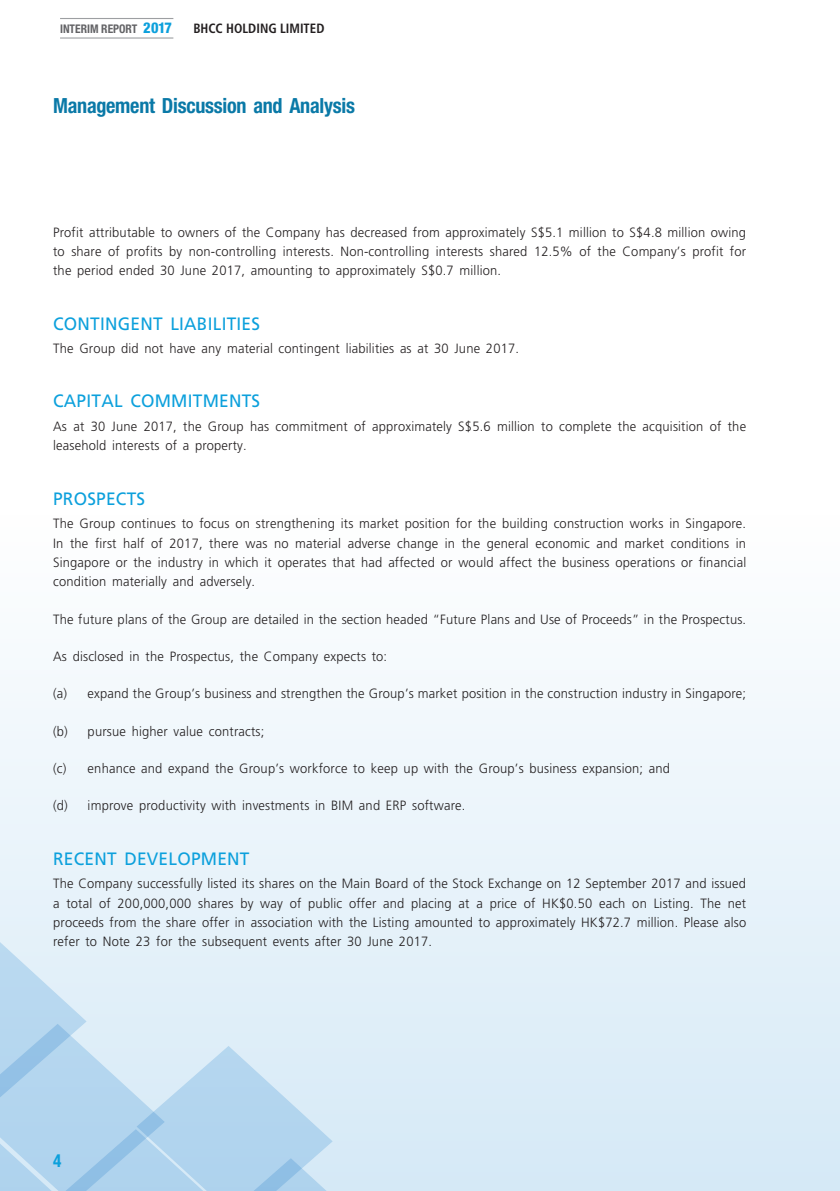
<style>
.page{position:relative;width:840px;height:1191px;background:#fff}
.page>*{position:absolute;margin:0;border:0;box-sizing:border-box;transform-origin:0 0}
.t1{font:700 condensed 20.8px "Helvetica Neue LT Std";letter-spacing:-.015em;color:#0a79a7;scale:.96 1}
.t2{font:17.8px "Frutiger LT Std";letter-spacing:.015em;color:#0ca0dc;scale:.96 1}
.t3{font:700 condensed 17.8px "Helvetica Neue LT Std";color:#0ca0dc;scale:.96 1}
.t4{font:300 13.4px/19.4px "Frutiger LT Std";letter-spacing:.015em;color:#231f20;text-align:justify;scale:.96 1}
.t5{font:700 condensed 13.4px "Frutiger LT Std";color:#231f20;scale:.96 1}
.t6{font:700 condensed 12px "Helvetica Neue LT Std";color:#636366;scale:.96 1}
.s1{font-weight:800;font-size:15px;color:#0ca0dc}
</style>
<div class="page">
<div style="left:0;top:441px;width:839px;height:750px;background:linear-gradient(to bottom,#fff,#d5e9f6)"></div>
<svg style="left:0;top:906px;width:378px;height:285px;background:#cce3f4"></svg>
<hr style="left:60px;top:18px;width:113px;height:1px;background:#9d9fa2">
<hr style="left:60px;top:37px;width:113px;height:2px;background:#9d9fa2">
<p class="t6" style="left:60px;top:22px;width:118px">INTERIM REPORT <span class="s1">2017</span></p>
<p class="t5" style="left:193px;top:20px;width:138px">BHCC HOLDING LIMITED</p>
<p class="t1" style="left:53px;top:93px;width:316px">Management Discussion and Analysis</p>
<p class="t4" style="left:53px;top:222px;width:723px">Profit attributable to owners of the Company has decreased from approximately S$5.1 million to S$4.8 million owing to share of profits by non-controlling interests. Non-controlling interests shared 12.5% of the Company’s profit for the period ended 30 June 2017, amounting to approximately S$0.7 million.</p>
<p class="t2" style="left:53px;top:313px;width:217px">CONTINGENT LIABILITIES</p>
<p class="t4" style="left:53px;top:339px;width:486px">The Group did not have any material contingent liabilities as at 30 June 2017.</p>
<p class="t2" style="left:53px;top:391px;width:217px">CAPITAL COMMITMENTS</p>
<p class="t4" style="left:53px;top:417px;width:723px">As at 30 June 2017, the Group has commitment of approximately S$5.6 million to complete the acquisition of the leasehold interests of a property.</p>
<p class="t2" style="left:53px;top:488px;width:97px">PROSPECTS</p>
<p class="t4" style="left:53px;top:514px;width:723px">The Group continues to focus on strengthening its market position for the building construction works in Singapore.<br>In the first half of 2017, there was no material adverse change in the general economic and market conditions in Singapore or the industry in which it operates that had affected or would affect the business operations or financial condition materially and adversely.</p>
<p class="t4" style="left:53px;top:609px;width:723px">The future plans of the Group are detailed in the section headed “Future Plans and Use of Proceeds” in the Prospectus.</p>
<p class="t4" style="left:53px;top:647px;width:349px">As disclosed in the Prospectus, the Company expects to:</p>
<p class="t4" style="left:53px;top:684px;width:723px">(a) expand the Group’s business and strengthen the Group’s market position in the construction industry in Singapore;</p>
<p class="t4" style="left:53px;top:721px;width:221px">(b) pursue higher value contracts;</p>
<p class="t4" style="left:53px;top:759px;width:644px">(c) enhance and expand the Group’s workforce to keep up with the Group’s business expansion; and</p>
<p class="t4" style="left:53px;top:796px;width:430px">(d) improve productivity with investments in BIM and ERP software.</p>
<p class="t2" style="left:53px;top:848px;width:206px">RECENT DEVELOPMENT</p>
<p class="t4" style="left:53px;top:874px;width:723px">The Company successfully listed its shares on the Main Board of the Stock Exchange on 12 September 2017 and issued a total of 200,000,000 shares by way of public offer and placing at a price of HK$0.50 each on Listing. The net proceeds from the share offer in association with the Listing amounted to approximately HK$72.7 million. Please also refer to Note 23 for the subsequent events after 30 June 2017.</p>
<p class="t3" style="left:53px;top:1150px;width:10px">4</p>
</div>
